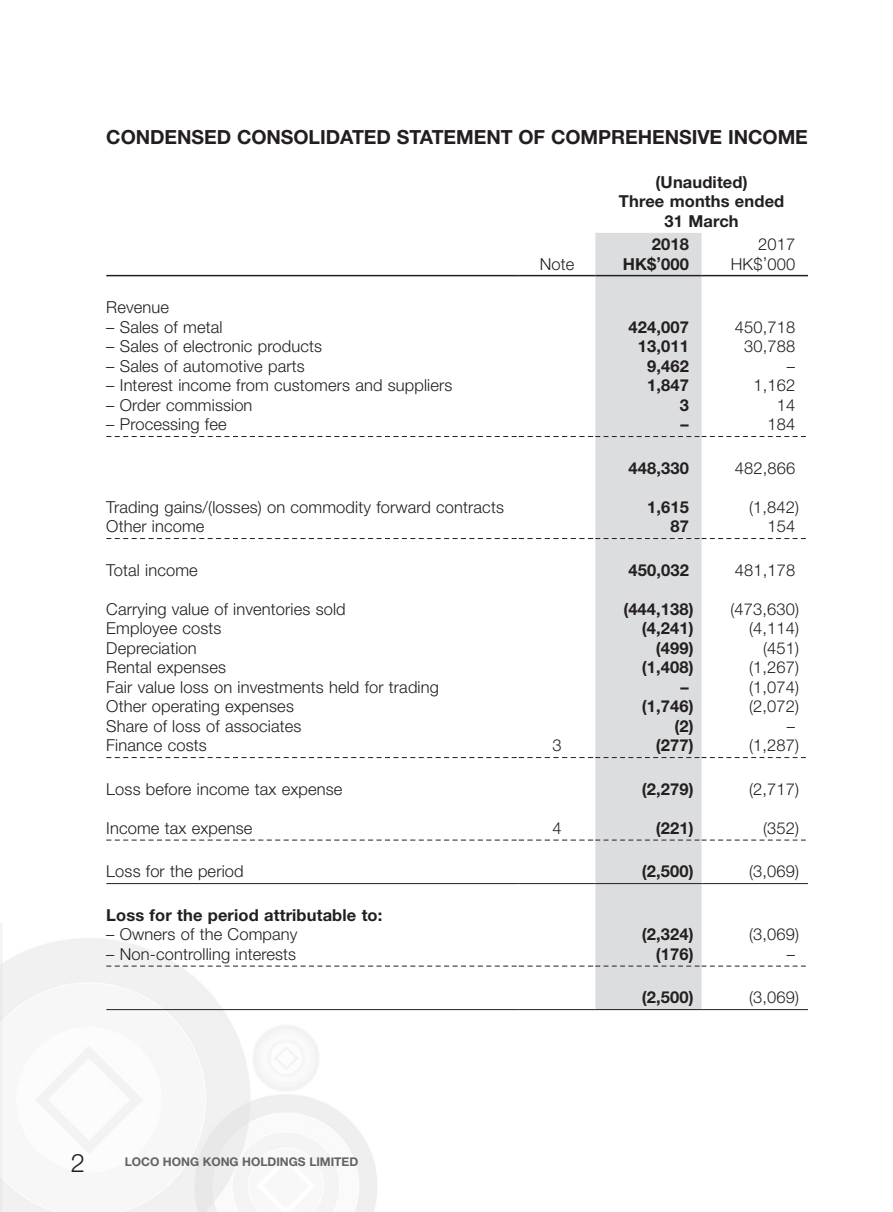
<style>
.page{position:relative;width:893px;height:1212px;background:#fff}
.page>*{position:absolute;margin:0;border:0;box-sizing:border-box;transform-origin:0 0}
.t1{font:300 25.5px "Helvetica Neue LT Std";color:#231f20}
.t2{font:700 19.5px "Helvetica Neue LT Std";letter-spacing:-.005em;color:#231f20}
.Body_Text{font:300 16.5px "Helvetica Neue LT Std";letter-spacing:.01em;color:#231f20}
.Body_Text-2{font:700 16.5px "Helvetica Neue LT Std";letter-spacing:.01em;color:#231f20}
.t3{font:700 12px "Helvetica Neue LT Std";color:#636366}
</style>
<div class="page">
<div style="left:595px;top:233px;width:107px;height:776px;background:#dcdddf"></div>
<hr style="left:106px;top:275px;width:413px;height:1px;background:#231f20">
<hr style="left:519px;top:275px;width:76px;height:1px;background:#231f20">
<hr style="left:595px;top:275px;width:107px;height:1px;background:#231f20">
<hr style="left:702px;top:275px;width:106px;height:1px;background:#231f20">
<svg style="left:106px;top:436px;width:700px;height:1px"></svg>
<svg style="left:106px;top:538px;width:700px;height:1px"></svg>
<svg style="left:106px;top:757px;width:700px;height:1px"></svg>
<svg style="left:106px;top:840px;width:700px;height:1px"></svg>
<hr style="left:106px;top:883px;width:413px;height:1px;background:#231f20">
<hr style="left:519px;top:883px;width:76px;height:1px;background:#231f20">
<hr style="left:595px;top:883px;width:107px;height:1px;background:#231f20">
<hr style="left:702px;top:883px;width:106px;height:1px;background:#231f20">
<svg style="left:106px;top:966px;width:700px;height:1px"></svg>
<hr style="left:106px;top:1009px;width:413px;height:1px;background:#231f20">
<hr style="left:519px;top:1009px;width:76px;height:1px;background:#231f20">
<hr style="left:595px;top:1009px;width:107px;height:1px;background:#231f20">
<hr style="left:702px;top:1009px;width:106px;height:1px;background:#231f20">
<p class="t2" style="left:106px;top:125px;width:703px">CONDENSED CONSOLIDATED STATEMENT OF COMPREHENSIVE INCOME</p>
<p class="Body_Text-2" style="left:656px;top:171px;width:94px">(Unaudited)</p>
<p class="Body_Text-2" style="left:619px;top:191px;width:167px">Three months ended</p>
<p class="Body_Text-2" style="left:665px;top:210px;width:76px">31 March</p>
<p class="Body_Text-2" style="left:652px;top:234px;width:39px">2018</p>
<p class="Body_Text" style="left:758px;top:234px;width:39px">2017</p>
<p class="Body_Text" style="left:540px;top:254px;width:36px">Note</p>
<p class="Body_Text-2" style="left:623px;top:254px;width:68px">HK$’000</p>
<p class="Body_Text" style="left:731px;top:254px;width:66px">HK$’000</p>
<p class="Body_Text" style="left:106px;top:297px;width:64px">Revenue</p>
<p class="Body_Text" style="left:106px;top:317px;width:118px">– Sales of metal</p>
<p class="Body_Text-2" style="left:628px;top:317px;width:62px">424,007</p>
<p class="Body_Text" style="left:735px;top:317px;width:62px">450,718</p>
<p class="Body_Text" style="left:106px;top:336px;width:217px">– Sales of electronic products</p>
<p class="Body_Text-2" style="left:638px;top:336px;width:53px">13,011</p>
<p class="Body_Text" style="left:744px;top:336px;width:53px">30,788</p>
<p class="Body_Text" style="left:106px;top:356px;width:200px">– Sales of automotive parts</p>
<p class="Body_Text-2" style="left:647px;top:356px;width:43px">9,462</p>
<p class="Body_Text" style="left:787px;top:356px;width:10px">–</p>
<p class="Body_Text" style="left:106px;top:375px;width:348px">– Interest income from customers and suppliers</p>
<p class="Body_Text-2" style="left:647px;top:375px;width:43px">1,847</p>
<p class="Body_Text" style="left:753px;top:375px;width:43px">1,162</p>
<p class="Body_Text" style="left:106px;top:395px;width:148px">– Order commission</p>
<p class="Body_Text-2" style="left:680px;top:395px;width:11px">3</p>
<p class="Body_Text" style="left:777px;top:395px;width:20px">14</p>
<p class="Body_Text" style="left:106px;top:414px;width:122px">– Processing fee</p>
<p class="Body_Text-2" style="left:681px;top:414px;width:10px">–</p>
<p class="Body_Text" style="left:767px;top:414px;width:29px">184</p>
<p class="Body_Text-2" style="left:628px;top:458px;width:62px">448,330</p>
<p class="Body_Text" style="left:735px;top:458px;width:62px">482,866</p>
<p class="Body_Text" style="left:106px;top:497px;width:399px">Trading gains/(losses) on commodity forward contracts</p>
<p class="Body_Text-2" style="left:647px;top:497px;width:43px">1,615</p>
<p class="Body_Text" style="left:749px;top:497px;width:52px">(1,842)</p>
<p class="Body_Text" style="left:106px;top:516px;width:100px">Other income</p>
<p class="Body_Text-2" style="left:670px;top:516px;width:20px">87</p>
<p class="Body_Text" style="left:767px;top:516px;width:29px">154</p>
<p class="Body_Text" style="left:106px;top:560px;width:93px">Total income</p>
<p class="Body_Text-2" style="left:628px;top:560px;width:62px">450,032</p>
<p class="Body_Text" style="left:735px;top:560px;width:62px">481,178</p>
<p class="Body_Text" style="left:106px;top:599px;width:241px">Carrying value of inventories sold</p>
<p class="Body_Text-2" style="left:623px;top:599px;width:72px">(444,138)</p>
<p class="Body_Text" style="left:730px;top:599px;width:70px">(473,630)</p>
<p class="Body_Text" style="left:106px;top:618px;width:117px">Employee costs</p>
<p class="Body_Text-2" style="left:642px;top:618px;width:53px">(4,241)</p>
<p class="Body_Text" style="left:749px;top:618px;width:52px">(4,114)</p>
<p class="Body_Text" style="left:106px;top:638px;width:92px">Depreciation</p>
<p class="Body_Text-2" style="left:656px;top:638px;width:39px">(499)</p>
<p class="Body_Text" style="left:763px;top:638px;width:38px">(451)</p>
<p class="Body_Text" style="left:106px;top:657px;width:121px">Rental expenses</p>
<p class="Body_Text-2" style="left:642px;top:657px;width:53px">(1,408)</p>
<p class="Body_Text" style="left:749px;top:657px;width:52px">(1,267)</p>
<p class="Body_Text" style="left:106px;top:677px;width:334px">Fair value loss on investments held for trading</p>
<p class="Body_Text-2" style="left:681px;top:677px;width:10px">–</p>
<p class="Body_Text" style="left:749px;top:677px;width:52px">(1,074)</p>
<p class="Body_Text" style="left:106px;top:696px;width:189px">Other operating expenses</p>
<p class="Body_Text-2" style="left:642px;top:696px;width:53px">(1,746)</p>
<p class="Body_Text" style="left:749px;top:696px;width:52px">(2,072)</p>
<p class="Body_Text" style="left:106px;top:716px;width:197px">Share of loss of associates</p>
<p class="Body_Text-2" style="left:675px;top:716px;width:21px">(2)</p>
<p class="Body_Text" style="left:787px;top:716px;width:10px">–</p>
<p class="Body_Text" style="left:106px;top:735px;width:102px">Finance costs</p>
<p class="Body_Text" style="left:552px;top:735px;width:11px">3</p>
<p class="Body_Text-2" style="left:656px;top:735px;width:39px">(277)</p>
<p class="Body_Text" style="left:749px;top:735px;width:52px">(1,287)</p>
<p class="Body_Text" style="left:106px;top:779px;width:238px">Loss before income tax expense</p>
<p class="Body_Text-2" style="left:642px;top:779px;width:53px">(2,279)</p>
<p class="Body_Text" style="left:749px;top:779px;width:52px">(2,717)</p>
<p class="Body_Text" style="left:106px;top:818px;width:148px">Income tax expense</p>
<p class="Body_Text" style="left:552px;top:818px;width:11px">4</p>
<p class="Body_Text-2" style="left:656px;top:818px;width:39px">(221)</p>
<p class="Body_Text" style="left:763px;top:818px;width:38px">(352)</p>
<p class="Body_Text" style="left:106px;top:861px;width:139px">Loss for the period</p>
<p class="Body_Text-2" style="left:642px;top:861px;width:53px">(2,500)</p>
<p class="Body_Text" style="left:749px;top:861px;width:52px">(3,069)</p>
<p class="Body_Text-2" style="left:106px;top:905px;width:278px">Loss for the period attributable to:</p>
<p class="Body_Text" style="left:106px;top:924px;width:193px">– Owners of the Company</p>
<p class="Body_Text-2" style="left:642px;top:924px;width:53px">(2,324)</p>
<p class="Body_Text" style="left:749px;top:924px;width:52px">(3,069)</p>
<p class="Body_Text" style="left:106px;top:944px;width:191px">– Non-controlling interests</p>
<p class="Body_Text-2" style="left:656px;top:944px;width:39px">(176)</p>
<p class="Body_Text" style="left:787px;top:944px;width:10px">–</p>
<p class="Body_Text-2" style="left:642px;top:987px;width:53px">(2,500)</p>
<p class="Body_Text" style="left:749px;top:987px;width:52px">(3,069)</p>
<p class="t1" style="left:71px;top:1147px;width:16px">2</p>
<p class="t3" style="left:125px;top:1154px;width:235px">LOCO HONG KONG HOLDINGS LIMITED</p>
</div>
